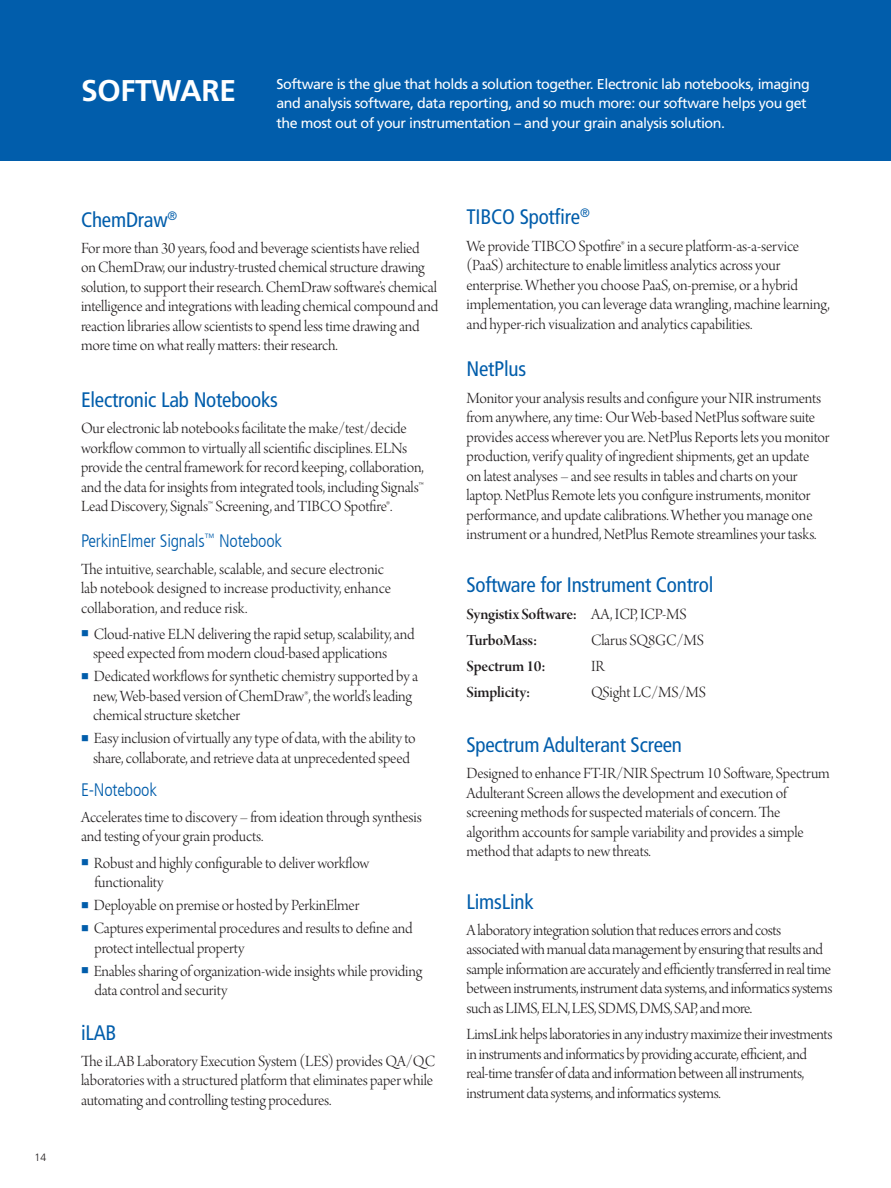
<style>
.page{position:relative;width:891px;height:1188px;background:#fff}
.page>*{position:absolute;margin:0;border:0;box-sizing:border-box;transform-origin:0 0}
.t1{font:700 30px "Frutiger LT Com";letter-spacing:-.01em;color:#fff}
.t2{font:condensed 21px "Frutiger LT Com";letter-spacing:-.01em;color:#015dab}
.t3{font:300 condensed 18px "Frutiger LT Com";letter-spacing:-.01em;color:#015dab}
.t4{font:16.5px/19.5px "Arno Pro Light Display";letter-spacing:-.01em;color:#231f20}
.t5{font:16.5px "Arno Pro Smbd Display";letter-spacing:-.01em;color:#231f20}
.t6{font:14.25px/19.5px "Frutiger LT Com";letter-spacing:-.03em;color:#fff}
.t7{font:300 10.5px "Frutiger LT Com";color:#231f20}
.s1{color:#015dab}
.s2{font-family:"Arno Pro Light Display"}
</style>
<div class="page">
<div style="left:0;top:0;width:891px;height:161px;background:#015dab"></div>
<p class="t7" style="left:35px;top:1151px;width:13px">14</p>
<p class="t1" style="left:81px;top:73px;width:157px">SOFTWARE</p>
<p class="t6" style="left:276px;top:74px;width:535px">Software is the glue that holds a solution together. Electronic lab notebooks, imaging and analysis software, data reporting, and so much more: our software helps you get the most out of your instrumentation – and your grain analysis solution.</p>
<p class="t2" style="left:81px;top:207px;width:98px">ChemDraw<sup>®</sup></p>
<p class="t4" style="left:81px;top:239px;width:359px">For more than 30 years, food and beverage scientists have relied on ChemDraw, our industry-trusted chemical structure drawing solution, to support their research. ChemDraw software’s chemical intelligence and integrations with leading chemical compound and reaction libraries allow scientists to spend less time drawing and more time on what really matters: their research.</p>
<p class="t2" style="left:81px;top:388px;width:198px">Electronic Lab Notebooks</p>
<p class="t4" style="left:81px;top:420px;width:344px">Our electronic lab notebooks facilitate the make/test/decide workflow common to virtually all scientific disciplines. ELNs provide the central framework for record keeping, collaboration, and the data for insights from integrated tools, including Signals™ Lead Discovery, Signals™ Screening, and TIBCO Spotfire®.</p>
<p class="t3" style="left:81px;top:531px;width:203px">PerkinElmer Signals<sup>™</sup> Notebook</p>
<p class="t4" style="left:81px;top:560px;width:312px">The intuitive, searchable, scalable, and secure electronic lab notebook designed to increase productivity, enhance collaboration, and reduce risk.</p>
<p class="t4" style="left:93px;top:625px;width:323px;text-indent:-12px"><span class="s1">■</span> Cloud-native ELN delivering the rapid setup, scalability, and speed expected from modern cloud-based applications</p>
<p class="t4" style="left:93px;top:668px;width:327px;text-indent:-12px"><span class="s1">■</span> Dedicated workflows for synthetic chemistry supported by a new, Web-based version of ChemDraw®, the world’s leading chemical structure sketcher</p>
<p class="t4" style="left:81px;top:730px;width:336px;text-align:center"><span class="s1">■</span> Easy inclusion of virtually any type of data, with the ability to share, collaborate, and retrieve data at unprecedented speed</p>
<p class="t3" style="left:81px;top:779px;width:78px">E-Notebook</p>
<p class="t4" style="left:81px;top:808px;width:342px">Accelerates time to discovery – from ideation through synthesis and testing of your grain products.</p>
<p class="t4" style="left:94px;top:854px;width:276px;text-indent:-14px"><span class="s1">■</span> Robust and highly configurable to deliver workflow functionality</p>
<p class="t4" style="left:81px;top:897px;width:280px"><span class="s1">■</span> Deployable on premise or hosted by PerkinElmer</p>
<p class="t4" style="left:94px;top:920px;width:320px;text-indent:-14px"><span class="s1">■</span> Captures experimental procedures and results to define and protect intellectual property</p>
<p class="t4" style="left:94px;top:962px;width:329px;text-indent:-14px"><span class="s1">■</span> Enables sharing of organization-wide insights while providing data control and security</p>
<p class="t2" style="left:81px;top:1020px;width:37px">iLAB</p>
<p class="t4" style="left:81px;top:1052px;width:356px">The iLAB Laboratory Execution System (LES) provides QA/QC laboratories with a structured platform that eliminates paper while automating and controlling testing procedures.</p>
<p class="t2" style="left:466px;top:205px;width:125px">TIBCO Spotfire<sup>®</sup></p>
<p class="t4" style="left:466px;top:237px;width:365px">We provide TIBCO Spotfire® in a secure platform-as-a-service (PaaS) architecture to enable limitless analytics across your enterprise. Whether you choose PaaS, on-premise, or a hybrid implementation, you can leverage data wrangling, machine learning, and hyper-rich visualization and analytics capabilities.</p>
<p class="t2" style="left:466px;top:357px;width:61px">NetPlus</p>
<p class="t4" style="left:466px;top:389px;width:364px">Monitor your analysis results and configure your NIR instruments from anywhere, any time: Our Web-based NetPlus software suite provides access wherever you are. NetPlus Reports lets you monitor production, verify quality of ingredient shipments, get an update<br>on latest analyses – and see results in tables and charts on your laptop. NetPlus Remote lets you configure instruments, monitor performance, and update calibrations. Whether you manage one instrument or a hundred, NetPlus Remote streamlines your tasks.</p>
<p class="t2" style="left:466px;top:573px;width:248px">Software for Instrument Control</p>
<p class="t5" style="left:466px;top:605px;width:222px">Syngistix Software: <span class="s2">AA, ICP, ICP-MS</span></p>
<p class="t5" style="left:466px;top:631px;width:72px">TurboMass:</p>
<p class="t4" style="left:591px;top:631px;width:114px">Clarus SQ8GC/MS</p>
<p class="t5" style="left:466px;top:657px;width:81px">Spectrum 10:</p>
<p class="t4" style="left:591px;top:658px;width:15px">IR</p>
<p class="t5" style="left:466px;top:683px;width:65px">Simplicity:</p>
<p class="t4" style="left:591px;top:684px;width:116px">QSight LC/MS/MS</p>
<p class="t2" style="left:466px;top:732px;width:217px">Spectrum Adulterant Screen</p>
<p class="t4" style="left:466px;top:765px;width:365px">Designed to enhance FT-IR/NIR Spectrum 10 Software, Spectrum Adulterant Screen allows the development and execution of screening methods for suspected materials of concern. The algorithm accounts for sample variability and provides a simple method that adapts to new threats.</p>
<p class="t2" style="left:466px;top:889px;width:69px">LimsLink</p>
<p class="t4" style="left:466px;top:921px;width:368px">A laboratory integration solution that reduces errors and costs associated with manual data management by ensuring that results and sample information are accurately and efficiently transferred in real time between instruments, instrument data systems, and informatics systems such as LIMS, ELN, LES, SDMS, DMS, SAP, and more.</p>
<p class="t4" style="left:466px;top:1026px;width:367px">LimsLink helps laboratories in any industry maximize their investments in instruments and informatics by providing accurate, efficient, and real-time transfer of data and information between all instruments, instrument data systems, and informatics systems.</p>
</div>
